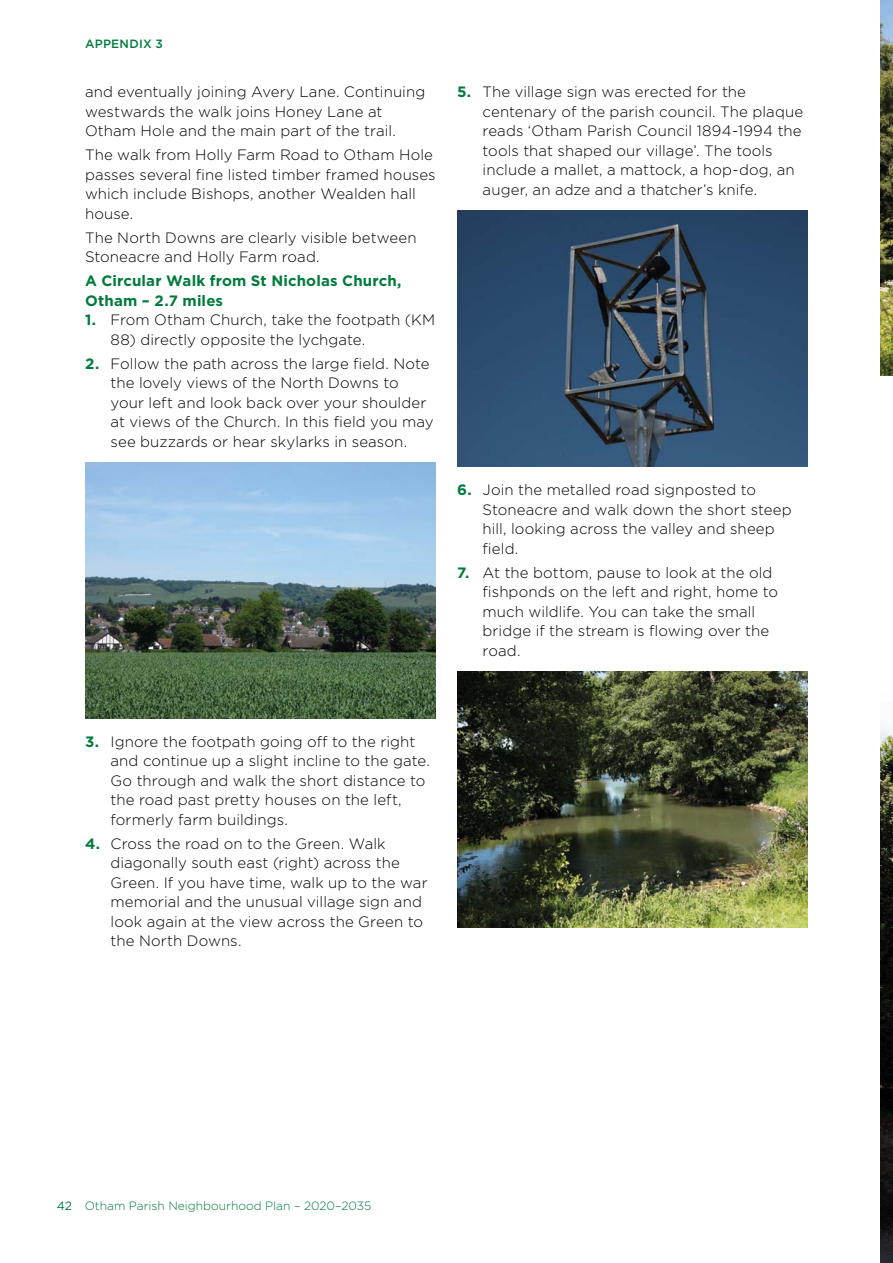
<style>
.page{position:relative;width:893px;height:1263px;background:#fff}
.page>*{position:absolute;margin:0;border:0;box-sizing:border-box;transform-origin:0 0}
.t1{font:300 15px/19.5px "Gotham";letter-spacing:.005em;color:#000}
.t2{font:700 15px/19.5px "Gotham";letter-spacing:.01em;color:#007b3d}
.t3{font:300 12px "Gotham";color:#007b3d}
.t4{font:500 12px "Gotham";letter-spacing:.02em;color:#007b3d}
.s1{font-weight:700;color:#007b3d}
.s2{font-weight:400}
</style>
<div class="page">
<img style="left:85px;top:462px;width:350px;height:256px">
<img style="left:457px;top:210px;width:351px;height:256px">
<img style="left:457px;top:671px;width:350px;height:256px">
<img style="left:880px;top:0;width:13px;height:375px">
<img style="left:880px;top:727px;width:13px;height:536px">
<p class="t4" style="left:85px;top:36px;width:79px">APPENDIX 3</p>
<p class="t1" style="left:85px;top:82px;width:342px">and eventually joining Avery Lane. Continuing westwards the walk joins Honey Lane at<br>Otham Hole and the main part of the trail.</p>
<p class="t1" style="left:85px;top:145px;width:352px">The walk from Holly Farm Road to Otham Hole passes several fine listed timber framed houses which include Bishops, another Wealden hall house.</p>
<p class="t1" style="left:85px;top:227px;width:333px">The North Downs are clearly visible between<br>Stoneacre and Holly Farm road.</p>
<p class="t2" style="left:85px;top:271px;width:318px">A Circular Walk from St Nicholas Church,<br>Otham – 2.7 miles</p>
<p class="t1" style="left:85px;top:310px;width:352px"><span class="s1">1.</span> From Otham Church, take the footpath (KM</p>
<p class="t1" style="left:111px;top:329px;width:256px">88) directly opposite the lychgate.</p>
<p class="t1" style="left:111px;top:353px;width:325px;text-indent:-26px"><span class="s1">2.</span> Follow the path across the large field. Note the lovely views of the North Downs to your left and look back over your shoulder at views of the Church. In this field you may see buzzards or hear skylarks in season.</p>
<p class="t1" style="left:483px;top:82px;width:322px;text-indent:-26px"><span class="s1">5.</span> The village sign was erected for the centenary of the parish council. The plaque reads ‘Otham Parish Council 1894-1994 the tools that shaped our village’. The tools include a mallet, a mattock, a hop-dog, an auger, an adze and a thatcher’s knife.</p>
<p class="t1" style="left:483px;top:480px;width:311px;text-indent:-26px"><span class="s1">6.</span> Join the metalled road signposted to<br>Stoneacre and walk down the short steep hill, looking across the valley and sheep field.</p>
<p class="t1" style="left:483px;top:562px;width:297px;text-indent:-26px"><span class="s1">7.</span> At the bottom, pause to look at the old fishponds on the left and right, home to much wildlife. You can take the small bridge if the stream is flowing over the road.</p>
<p class="t1" style="left:111px;top:731px;width:321px;text-indent:-26px"><span class="s1">3.</span> Ignore the footpath going off to the right and continue up a slight incline to the gate.<br>Go through and walk the short distance to the road past pretty houses on the left, formerly farm buildings.</p>
<p class="t1" style="left:111px;top:833px;width:319px;text-indent:-26px"><span class="s1">4.</span> Cross the road on to the Green. Walk diagonally south east (right) across the Green. If you have time, walk up to the war memorial and the unusual village sign and look again at the view across the Green to the North Downs.</p>
<p class="t3" style="left:57px;top:1198px;width:316px"><span class="s2">42</span> Otham Parish Neighbourhood Plan – 2020–2035</p>
</div>
